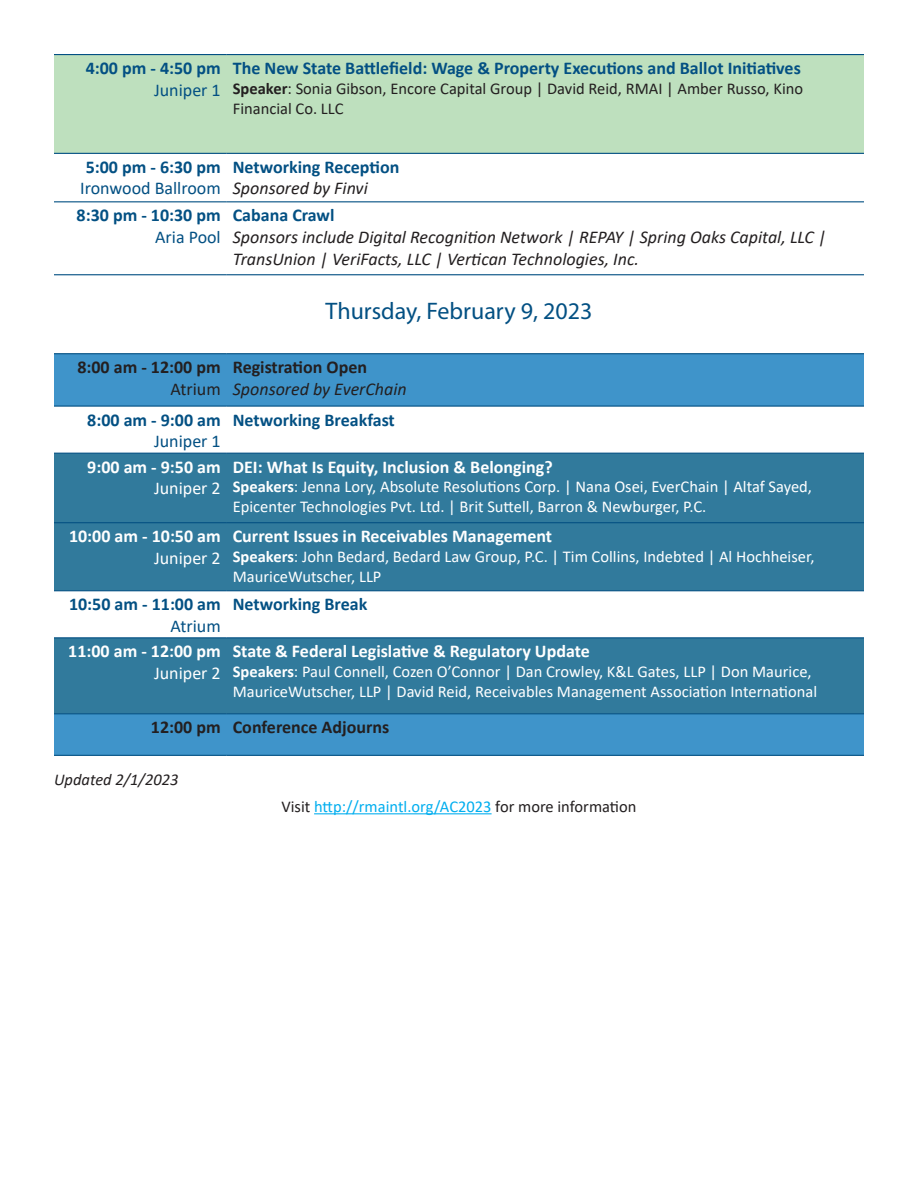
<style>
.page{position:relative;width:918px;height:1188px;background:#fff}
.page>*{position:absolute;margin:0;border:0;box-sizing:border-box;transform-origin:0 0}
.t1{font:24px "Myriad Pro";color:#035083}
.t2{font:700 18px "Calibri";color:#035083}
.t3{font:700 18px "Calibri";color:#fff}
.t4{font:italic 18px/21.6px "Calibri";color:#231f20}
.t5{font:700 18px "Calibri";color:#231f20}
.t6{font:18px "Calibri";color:#035083}
.t7{font:18px "Calibri";color:#fff}
.t8{font:18px "Calibri";color:#231f20}
.t9{font:16.5px/19.8px "Calibri";color:#fff}
.t10{font:16.5px/19.8px "Calibri";color:#231f20}
.t11{font:16.5px "Calibri";color:#00aeef}
.t12{font:italic 16.5px "Calibri";color:#231f20}
.s1{font-weight:700}
.s2{color:#231f20}
</style>
<div class="page">
<hr style="left:314px;top:813px;width:178px;height:1px;background:#00aeef">
<svg style="left:54px;top:354px;width:810px;height:401px;fill:#3f94ca"></svg>
<svg style="left:54px;top:454px;width:810px;height:259px;fill:#317a9c"></svg>
<hr style="left:54px;top:353px;width:173px;height:1px;background:#035083">
<hr style="left:227px;top:353px;width:637px;height:1px;background:#035083">
<hr style="left:54px;top:406px;width:173px;height:1px;background:#035083">
<hr style="left:227px;top:406px;width:637px;height:1px;background:#035083">
<hr style="left:54px;top:453px;width:173px;height:1px;background:#035083">
<hr style="left:227px;top:453px;width:637px;height:1px;background:#035083">
<hr style="left:54px;top:522px;width:173px;height:1px;background:#035083">
<hr style="left:227px;top:522px;width:637px;height:1px;background:#035083">
<hr style="left:54px;top:590px;width:173px;height:1px;background:#035083">
<hr style="left:227px;top:590px;width:637px;height:1px;background:#035083">
<hr style="left:54px;top:637px;width:173px;height:1px;background:#035083">
<hr style="left:227px;top:637px;width:637px;height:1px;background:#035083">
<hr style="left:54px;top:713px;width:173px;height:1px;background:#035083">
<hr style="left:227px;top:713px;width:637px;height:1px;background:#035083">
<hr style="left:54px;top:755px;width:173px;height:1px;background:#035083">
<hr style="left:227px;top:755px;width:637px;height:1px;background:#035083">
<div style="left:54px;top:55px;width:810px;height:98px;background:#bee0be"></div>
<hr style="left:54px;top:54px;width:173px;height:1px;background:#035083">
<hr style="left:227px;top:54px;width:637px;height:1px;background:#035083">
<hr style="left:54px;top:153px;width:173px;height:1px;background:#035083">
<hr style="left:227px;top:153px;width:637px;height:1px;background:#035083">
<hr style="left:54px;top:201px;width:173px;height:1px;background:#035083">
<hr style="left:227px;top:201px;width:637px;height:1px;background:#035083">
<hr style="left:54px;top:274px;width:173px;height:1px;background:#035083">
<hr style="left:227px;top:274px;width:637px;height:1px;background:#035083">
<p class="t2" style="left:86px;top:55px;width:137px">4:00 pm - 4:50 pm</p>
<p class="t6" style="left:154px;top:77px;width:68px">Juniper 1</p>
<p class="t2" style="left:233px;top:55px;width:570px">The New State Battlefield: Wage &amp; Property Executions and Ballot Initiatives</p>
<p class="t10" style="left:233px;top:78px;width:572px"><span class="s1">Speaker</span>: Sonia Gibson, Encore Capital Group | David Reid, RMAI | Amber Russo, Kino<br>Financial Co. LLC</p>
<p class="t2" style="left:86px;top:154px;width:137px">5:00 pm - 6:30 pm</p>
<p class="t6" style="left:80px;top:176px;width:142px">Ironwood Ballroom</p>
<p class="t2" style="left:77px;top:203px;width:146px">8:30 pm - 10:30 pm</p>
<p class="t6" style="left:155px;top:224px;width:67px">Aria Pool</p>
<p class="t2" style="left:233px;top:154px;width:168px">Networking Reception</p>
<p class="t4" style="left:233px;top:177px;width:136px">Sponsored by Finvi</p>
<p class="t2" style="left:233px;top:203px;width:103px">Cabana Crawl</p>
<p class="t4" style="left:233px;top:225px;width:595px">Sponsors include Digital Recognition Network | REPAY | Spring Oaks Capital, LLC |<br>TransUnion | VeriFacts, LLC | Vertican Technologies, Inc.</p>
<p class="t1" style="left:326px;top:296px;width:268px">Thursday, February 9, 2023</p>
<p class="t5" style="left:77px;top:355px;width:145px">8:00 am - 12:00 pm</p>
<p class="t8" style="left:171px;top:376px;width:52px">Atrium</p>
<p class="t2" style="left:87px;top:407px;width:135px">8:00 am - 9:00 am</p>
<p class="t6" style="left:154px;top:429px;width:68px">Juniper 1</p>
<p class="t3" style="left:87px;top:454px;width:135px">9:00 am - 9:50 am</p>
<p class="t7" style="left:154px;top:476px;width:68px">Juniper 2</p>
<p class="t3" style="left:69px;top:524px;width:153px">10:00 am - 10:50 am</p>
<p class="t7" style="left:154px;top:545px;width:68px">Juniper 2</p>
<p class="t2" style="left:69px;top:592px;width:153px">10:50 am - 11:00 am</p>
<p class="t6" style="left:171px;top:613px;width:52px">Atrium</p>
<p class="t3" style="left:68px;top:639px;width:154px">11:00 am - 12:00 pm</p>
<p class="t7" style="left:154px;top:660px;width:68px">Juniper 2</p>
<p class="t5" style="left:233px;top:355px;width:136px">Registration Open</p>
<p class="t4" style="left:233px;top:377px;width:175px">Sponsored by EverChain</p>
<p class="t2" style="left:233px;top:407px;width:164px">Networking Breakfast</p>
<p class="t3" style="left:233px;top:454px;width:321px">DEI: What Is Equity, Inclusion &amp; Belonging?</p>
<p class="t9" style="left:233px;top:477px;width:581px"><span class="s1">Speakers</span>: Jenna Lory, Absolute Resolutions Corp. | Nana Osei, EverChain | Altaf Sayed,<br>Epicenter Technologies Pvt. Ltd. | Brit Suttell, Barron &amp; Newburger, P.C.</p>
<p class="t3" style="left:233px;top:524px;width:321px">Current Issues in Receivables Management</p>
<p class="t9" style="left:233px;top:546px;width:583px"><span class="s1">Speakers</span>: John Bedard, Bedard Law Group, P.C. | Tim Collins, Indebted | Al Hochheiser,<br>MauriceWutscher, LLP</p>
<p class="t2" style="left:233px;top:592px;width:136px">Networking Break</p>
<p class="t3" style="left:233px;top:639px;width:359px">State &amp; Federal Legislative &amp; Regulatory Update</p>
<p class="t9" style="left:233px;top:661px;width:586px"><span class="s1">Speakers</span>: Paul Connell, Cozen O’Connor | Dan Crowley, K&amp;L Gates, LLP | Don Maurice,<br>MauriceWutscher, LLP | David Reid, Receivables Management Association International</p>
<p class="t5" style="left:151px;top:715px;width:71px">12:00 pm</p>
<p class="t5" style="left:233px;top:715px;width:158px">Conference Adjourns</p>
<p class="t12" style="left:54px;top:768px;width:126px">Updated 2/1/2023</p>
<p class="t11" style="left:281px;top:795px;width:357px"><span class="s2">Visit</span> http://rmaintl.org/AC2023 <span class="s2">for more information</span></p>
</div>
